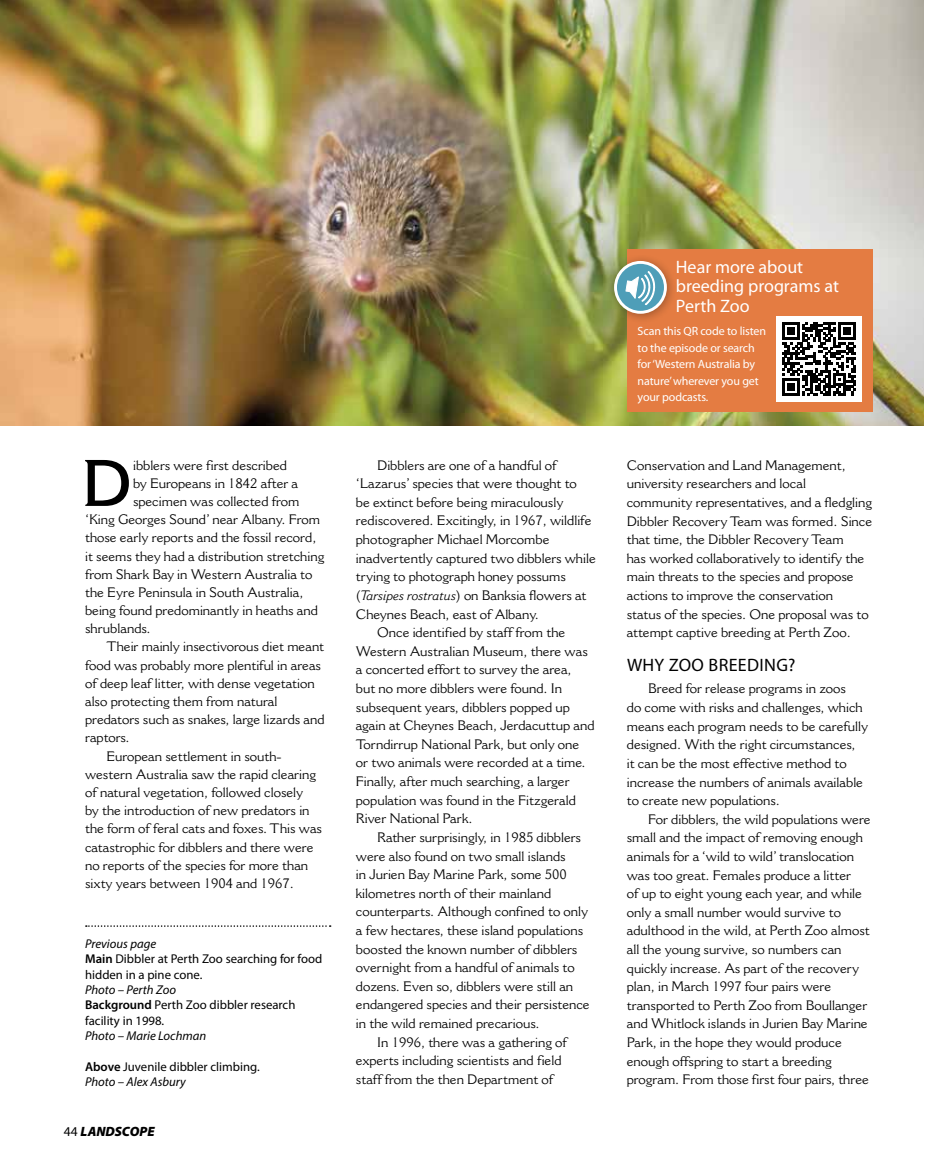
<style>
.page{position:relative;width:936px;height:1170px;background:#fff}
.page>*{position:absolute;margin:0;border:0;box-sizing:border-box;transform-origin:0 0}
.t1{font:600 64.8px "Cantoria MT Pro";color:#000}
.t2{font:18px/19.5px "Myriad Pro";color:#fff}
.t3{font:18px "Myriad Pro";letter-spacing:.02em;color:#000}
.t4{font:13.5px/18.6px "Cantoria MT Pro";color:#000}
.t5{font:italic 900 13.5px "Myriad Pro";color:#000}
.t6{font:12.75px/15.3px "Myriad Pro";color:#000}
.t7{font:italic 12.75px "Myriad Pro";color:#000}
.t8{font:12px/16.5px "Myriad Pro";letter-spacing:-.01em;color:#fff}
.s1{font-style:italic}
.s2{font-weight:600}
.s3{font-weight:400;font-style:normal}
</style>
<div class="page">
<svg style="left:86px;top:925px;width:244px;height:1px"></svg>
<img style="left:0;top:0;width:923px;height:425px">
<div style="left:627px;top:249px;width:245px;height:163px;background:#e47c42"></div>
<div style="left:606px;top:253px;width:70px;height:71px;background:#000;opacity:.3"></div>
<svg style="left:615px;top:262px;width:50px;height:50px"></svg>
<div style="left:614px;top:261px;width:52px;height:53px;border:3px solid #fff;border-radius:50%"></div>
<svg style="left:625px;top:270px;width:30px;height:37px"></svg>
<div style="left:776px;top:316px;width:85px;height:85px;background:#fff"></div>
<svg style="left:782px;top:322px;width:74px;height:74px"></svg>
<h1 class="t1" style="left:82px;top:438px;width:52px">D</h1>
<p class="t4" style="left:133px;top:455px;width:155px">ibblers were first described</p>
<p class="t4" style="left:133px;top:473px;width:167px">by Europeans in 1842 after a</p>
<p class="t4" style="left:133px;top:491px;width:168px">specimen was collected from</p>
<p class="t4" style="left:85px;top:510px;width:236px">‘King Georges Sound’ near Albany. From</p>
<p class="t4" style="left:85px;top:528px;width:233px">those early reports and the fossil record,</p>
<p class="t4" style="left:85px;top:546px;width:241px">it seems they had a distribution stretching</p>
<p class="t4" style="left:85px;top:564px;width:229px">from Shark Bay in Western Australia to</p>
<p class="t4" style="left:85px;top:582px;width:220px">the Eyre Peninsula in South Australia,</p>
<p class="t4" style="left:85px;top:600px;width:234px">being found predominantly in heaths and</p>
<p class="t4" style="left:85px;top:619px;width:67px">shrublands.</p>
<p class="t4" style="left:106px;top:637px;width:219px">Their mainly insectivorous diet meant</p>
<p class="t4" style="left:85px;top:655px;width:237px">food was probably more plentiful in areas</p>
<p class="t4" style="left:85px;top:673px;width:231px">of deep leaf litter, with dense vegetation</p>
<p class="t4" style="left:85px;top:691px;width:194px">also protecting them from natural</p>
<p class="t4" style="left:85px;top:710px;width:241px">predators such as snakes, large lizards and</p>
<p class="t4" style="left:85px;top:728px;width:46px">raptors.</p>
<p class="t4" style="left:106px;top:746px;width:177px">European settlement in south-</p>
<p class="t4" style="left:85px;top:764px;width:232px">western Australia saw the rapid clearing</p>
<p class="t4" style="left:85px;top:782px;width:220px">of natural vegetation, followed closely</p>
<p class="t4" style="left:85px;top:800px;width:226px">by the introduction of new predators in</p>
<p class="t4" style="left:85px;top:819px;width:238px">the form of feral cats and foxes. This was</p>
<p class="t4" style="left:85px;top:837px;width:230px">catastrophic for dibblers and there were</p>
<p class="t4" style="left:85px;top:855px;width:225px">no reports of the species for more than</p>
<p class="t4" style="left:85px;top:873px;width:210px">sixty years between 1904 and 1967.</p>
<p class="t6" style="left:85px;top:935px;width:239px"><span class="s1">Previous page<br></span><span class="s2">Main</span> Dibbler at Perth Zoo searching for food hidden in a pine cone.</p>
<p class="t6" style="left:85px;top:981px;width:212px"><span class="s1">Photo – Perth Zoo<br></span><span class="s2">Background</span> Perth Zoo dibbler research facility in 1998.</p>
<p class="t7" style="left:85px;top:1027px;width:123px">Photo – Marie Lochman</p>
<p class="t6" style="left:85px;top:1058px;width:176px"><span class="s2">Above</span> Juvenile dibbler climbing.<br><span class="s1">Photo – Alex Asbury</span></p>
<p class="t5" style="left:64px;top:1122px;width:92px"><span class="s3">44</span> LANDSCOPE</p>
<p class="t4" style="left:377px;top:455px;width:181px">Dibblers are one of a handful of</p>
<p class="t4" style="left:356px;top:474px;width:222px">‘Lazarus’ species that were thought to</p>
<p class="t4" style="left:356px;top:492px;width:209px">be extinct before being miraculously</p>
<p class="t4" style="left:356px;top:511px;width:237px">rediscovered. Excitingly, in 1967, wildlife</p>
<p class="t4" style="left:356px;top:529px;width:195px">photographer Michael Morcombe</p>
<p class="t4" style="left:356px;top:548px;width:241px">inadvertently captured two dibblers while</p>
<p class="t4" style="left:356px;top:567px;width:211px">trying to photograph honey possums</p>
<p class="t4" style="left:356px;top:585px;width:232px">(<span class="s1">Tarsipes rostratus</span>) on Banksia flowers at</p>
<p class="t4" style="left:356px;top:604px;width:185px">Cheynes Beach, east of Albany.</p>
<p class="t4" style="left:377px;top:622px;width:189px">Once identified by staff from the</p>
<p class="t4" style="left:356px;top:641px;width:233px">Western Australian Museum, there was</p>
<p class="t4" style="left:356px;top:660px;width:217px">a concerted effort to survey the area,</p>
<p class="t4" style="left:356px;top:678px;width:208px">but no more dibblers were found. In</p>
<p class="t4" style="left:356px;top:697px;width:215px">subsequent years, dibblers popped up</p>
<p class="t4" style="left:356px;top:716px;width:240px">again at Cheynes Beach, Jerdacuttup and</p>
<p class="t4" style="left:356px;top:734px;width:225px">Torndirrup National Park, but only one</p>
<p class="t4" style="left:356px;top:753px;width:231px">or two animals were recorded at a time.</p>
<p class="t4" style="left:356px;top:771px;width:215px">Finally, after much searching, a larger</p>
<p class="t4" style="left:356px;top:790px;width:221px">population was found in the Fitzgerald</p>
<p class="t4" style="left:356px;top:809px;width:118px">River National Park.</p>
<p class="t4" style="left:377px;top:827px;width:205px">Rather surprisingly, in 1985 dibblers</p>
<p class="t4" style="left:356px;top:846px;width:211px">were also found on two small islands</p>
<p class="t4" style="left:356px;top:864px;width:212px">in Jurien Bay Marine Park, some 500</p>
<p class="t4" style="left:356px;top:883px;width:197px">kilometres north of their mainland</p>
<p class="t4" style="left:356px;top:902px;width:234px">counterparts. Although confined to only</p>
<p class="t4" style="left:356px;top:920px;width:229px">a few hectares, these island populations</p>
<p class="t4" style="left:356px;top:939px;width:223px">boosted the known number of dibblers</p>
<p class="t4" style="left:356px;top:957px;width:220px">overnight from a handful of animals to</p>
<p class="t4" style="left:356px;top:976px;width:219px">dozens. Even so, dibblers were still an</p>
<p class="t4" style="left:356px;top:995px;width:235px">endangered species and their persistence</p>
<p class="t4" style="left:356px;top:1013px;width:185px">in the wild remained precarious.</p>
<p class="t4" style="left:377px;top:1032px;width:191px">In 1996, there was a gathering of</p>
<p class="t4" style="left:356px;top:1050px;width:207px">experts including scientists and field</p>
<p class="t4" style="left:356px;top:1069px;width:199px">staff from the then Department of</p>
<h2 class="t2" style="left:675px;top:257px;width:164px">Hear more about breeding programs at<br>Perth Zoo</h2>
<p class="t8" style="left:637px;top:323px;width:130px">Scan this QR code to listen to the episode or search for ‘Western Australia by nature’ wherever you get your podcasts.</p>
<p class="t4" style="left:626px;top:455px;width:247px">Conservation and Land Management, university researchers and local community representatives, and a fledgling Dibbler Recovery Team was formed. Since that time, the Dibbler Recovery Team<br>has worked collaboratively to identify the main threats to the species and propose actions to improve the conservation<br>status of the species. One proposal was to attempt captive breeding at Perth Zoo.</p>
<h2 class="t3" style="left:627px;top:653px;width:170px">WHY ZOO BREEDING?</h2>
<p class="t4" style="left:626px;top:679px;width:243px;text-indent:21px">Breed for release programs in zoos<br>do come with risks and challenges, which means each program needs to be carefully designed. With the right circumstances,<br>it can be the most effective method to increase the numbers of animals available to create new populations.</p>
<p class="t4" style="left:626px;top:809px;width:245px;text-indent:21px">For dibblers, the wild populations were small and the impact of removing enough animals for a ‘wild to wild’ translocation was too great. Females produce a litter<br>of up to eight young each year, and while only a small number would survive to adulthood in the wild, at Perth Zoo almost all the young survive, so numbers can quickly increase. As part of the recovery plan, in March 1997 four pairs were transported to Perth Zoo from Boullanger and Whitlock islands in Jurien Bay Marine Park, in the hope they would produce enough offspring to start a breeding program. From those first four pairs, three</p>
</div>
